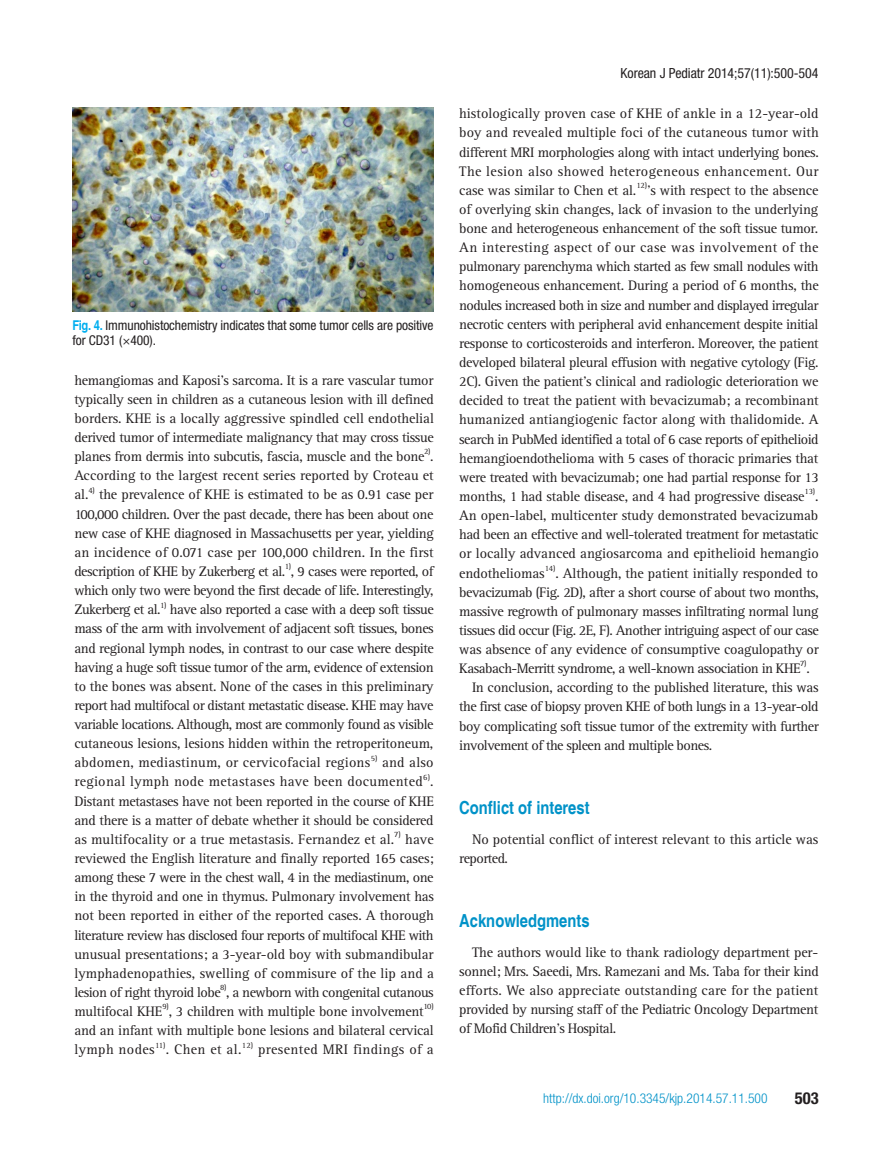
<style>
.page{position:relative;width:893px;height:1170px;background:#fff}
.page>*{position:absolute;margin:0;border:0;box-sizing:border-box;transform-origin:0 0}
.서론{font:700 condensed 18px "Helvetica";color:#0092c8}
.t1{font:700 condensed 16.5px "Helvetica Neue";color:#231f20}
.바탕글{font:14.25px/19.2px "Rotis Serif Std";letter-spacing:-.015em;color:#231f20;text-align:justify}
.바탕글-2{font:14.25px/19.2px "Rotis Serif Std";letter-spacing:-.035em;color:#231f20}
.바탕글-3{font:14.25px/19.2px "Rotis Serif Std";letter-spacing:.02em;color:#231f20}
.바탕글-4{font:14.25px "Rotis Serif Std";letter-spacing:.025em;color:#231f20}
.t2{font:condensed 13.95px "Helvetica Neue";letter-spacing:-.005em;color:#231f20}
.t3{font:condensed 13.5px/15px "Helvetica Neue";letter-spacing:-.005em;color:#231f20}
.t4{font:300 condensed 13.5px "Helvetica Neue";color:#0092c8}
.바탕글-5{font:8.25px "Rotis Serif Std";letter-spacing:-.01em;color:#231f20}
.s1{font-family:"Helvetica";font-weight:700;color:#00aeef}
</style>
<div class="page">
<img style="left:72px;top:107px;width:362px;height:205px">
<p class="t3" style="left:72px;top:318px;width:363px"><span class="s1">Fig. 4.</span> Immunohistochemistry indicates that some tumor cells are positive for CD31 (×400).</p>
<p class="바탕글" style="left:74px;top:371px;width:361px">hemangiomas and Kaposi’s sarcoma. It is a rare vascular tumor typically seen in children as a cutaneous lesion with ill defined borders. KHE is a locally aggressive spindled cell endothelial derived tumor of intermediate malignancy that may cross tissue planes from dermis into subcutis, fascia, muscle and the bone .</p>
<p class="바탕글-5" style="left:424px;top:447px;width:8px">2)</p>
<p class="바탕글" style="left:74px;top:466px;width:361px">According to the largest recent series reported by Croteau et al.</p>
<p class="바탕글-5" style="left:88px;top:485px;width:8px">4)</p>
<p class="바탕글" style="left:74px;top:485px;width:361px;text-indent:25px">the prevalence of KHE is estimated to be as 0.91 case per 100,000 children. Over the past decade, there has been about one new case of KHE diagnosed in Massachusetts per year, yielding an incidence of 0.071 case per 100,000 children. In the first description of KHE by Zukerberg et al. , 9 cases were reported, of</p>
<p class="바탕글-5" style="left:285px;top:561px;width:8px">1)</p>
<p class="바탕글-2" style="left:74px;top:581px;width:361px">which only two were beyond the first decade of life. Interestingly,<br>Zukerberg et al.</p>
<p class="바탕글-5" style="left:160px;top:600px;width:8px">1)</p>
<p class="바탕글" style="left:74px;top:600px;width:361px;text-indent:96px">have also reported a case with a deep soft tissue mass of the arm with involvement of adjacent soft tissues, bones and regional lymph nodes, in contrast to our case where despite having a huge soft tissue tumor of the arm, evidence of extension to the bones was absent. None of the cases in this preliminary report had multifocal or distant metastatic disease. KHE may have variable locations. Although, most are commonly found as visible cutaneous lesions, lesions hidden within the retroperitoneum, abdomen, mediastinum, or cervicofacial regions</p>
<p class="바탕글-5" style="left:371px;top:753px;width:8px">5)</p>
<p class="바탕글-3" style="left:74px;top:753px;width:361px;text-indent:308px">and also regional lymph node metastases have been documented</p>
<p class="바탕글-5" style="left:423px;top:772px;width:8px">6)</p>
<p class="바탕글" style="left:74px;top:772px;width:361px;text-indent:356px">.<br>Distant metastases have not been reported in the course of KHE and there is a matter of debate whether it should be considered as multifocality or a true metastasis. Fernandez et al.</p>
<p class="바탕글-5" style="left:394px;top:829px;width:8px">7)</p>
<p class="바탕글" style="left:74px;top:830px;width:361px;text-indent:331px">have reviewed the English literature and finally reported 165 cases; among these 7 were in the chest wall, 4 in the mediastinum, one in the thyroid and one in thymus. Pulmonary involvement has not been reported in either of the reported cases. A thorough literature review has disclosed four reports of multifocal KHE with unusual presentations; a 3-year-old boy with submandibular lymphadenopathies, swelling of commisure of the lip and a lesion of right thyroid lobe , a newborn with congenital cutanous</p>
<p class="바탕글-5" style="left:220px;top:982px;width:8px">8)</p>
<p class="바탕글" style="left:74px;top:1002px;width:351px">multifocal KHE , 3 children with multiple bone involvement</p>
<p class="바탕글-5" style="left:162px;top:1001px;width:8px">9)</p>
<p class="바탕글-5" style="left:423px;top:1001px;width:12px">10)</p>
<p class="바탕글" style="left:74px;top:1021px;width:361px">and an infant with multiple bone lesions and bilateral cervical lymph nodes</p>
<p class="바탕글-5" style="left:155px;top:1040px;width:12px">11)</p>
<p class="바탕글" style="left:166px;top:1040px;width:77px">. Chen et al.</p>
<p class="바탕글-5" style="left:242px;top:1040px;width:13px">12)</p>
<p class="바탕글-4" style="left:258px;top:1041px;width:177px">presented MRI findings of a</p>
<p class="t2" style="left:621px;top:65px;width:199px">Korean J Pediatr 2014;57(11):500-504</p>
<p class="바탕글" style="left:459px;top:104px;width:361px">histologically proven case of KHE of ankle in a 12-year-old boy and revealed multiple foci of the cutaneous tumor with different MRI morphologies along with intact underlying bones.<br>The lesion also showed heterogeneous enhancement. Our case was similar to Chen et al.</p>
<p class="바탕글-5" style="left:636px;top:181px;width:12px">12)</p>
<p class="바탕글" style="left:459px;top:181px;width:361px;text-indent:188px">’s with respect to the absence of overlying skin changes, lack of invasion to the underlying bone and heterogeneous enhancement of the soft tissue tumor.<br>An interesting aspect of our case was involvement of the pulmonary parenchyma which started as few small nodules with homogeneous enhancement. During a period of 6 months, the nodules increased both in size and number and displayed irregular necrotic centers with peripheral avid enhancement despite initial response to corticosteroids and interferon. Moreover, the patient developed bilateral pleural effusion with negative cytology (Fig.<br>2C). Given the patient’s clinical and radiologic deterioration we decided to treat the patient with bevacizumab; a recombinant humanized antiangiogenic factor along with thalidomide. A search in PubMed identified a total of 6 case reports of epithelioid hemangioendothelioma with 5 cases of thoracic primaries that were treated with bevacizumab; one had partial response for 13 months, 1 had stable disease, and 4 had progressive disease</p>
<p class="바탕글-5" style="left:804px;top:487px;width:12px">13)</p>
<p class="바탕글" style="left:459px;top:487px;width:361px;text-indent:356px">.<br>An open-label, multicenter study demonstrated bevacizumab had been an effective and well-tolerated treatment for metastatic or locally advanced angiosarcoma and epithelioid hemangio endotheliomas</p>
<p class="바탕글-5" style="left:545px;top:563px;width:12px">14)</p>
<p class="바탕글" style="left:459px;top:563px;width:361px;text-indent:96px">. Although, the patient initially responded to bevacizumab (Fig. 2D), after a short course of about two months, massive regrowth of pulmonary masses infiltrating normal lung tissues did occur (Fig. 2E, F). Another intriguing aspect of our case was absence of any evidence of consumptive coagulopathy or Kasabach-Merritt syndrome, a well-known association in KHE .</p>
<p class="바탕글-5" style="left:800px;top:659px;width:8px">7)</p>
<p class="바탕글" style="left:459px;top:678px;width:361px;text-indent:13px">In conclusion, according to the published literature, this was the first case of biopsy proven KHE of both lungs in a 13-year-old boy complicating soft tissue tumor of the extremity with further involvement of the spleen and multiple bones.</p>
<p class="서론" style="left:459px;top:796px;width:132px">Conflict of interest</p>
<p class="바탕글" style="left:459px;top:829px;width:361px;text-indent:13px">No potential conflict of interest relevant to this article was reported.</p>
<p class="서론" style="left:459px;top:909px;width:132px">Acknowledgments</p>
<p class="바탕글" style="left:459px;top:942px;width:361px;text-align:left;text-indent:13px">The authors would like to thank radiology department per&shy;sonnel; Mrs. Saeedi, Mrs. Ramezani and Ms. Taba for their kind efforts. We also appreciate outstanding care for the patient provided by nursing staff of the Pediatric Oncology Department of Mofid Children’s Hospital.</p>
<p class="t4" style="left:543px;top:1090px;width:226px">http://dx.doi.org/10.3345/kjp.2014.57.11.500</p>
<p class="t1" style="left:795px;top:1087px;width:25px">503</p>
</div>
